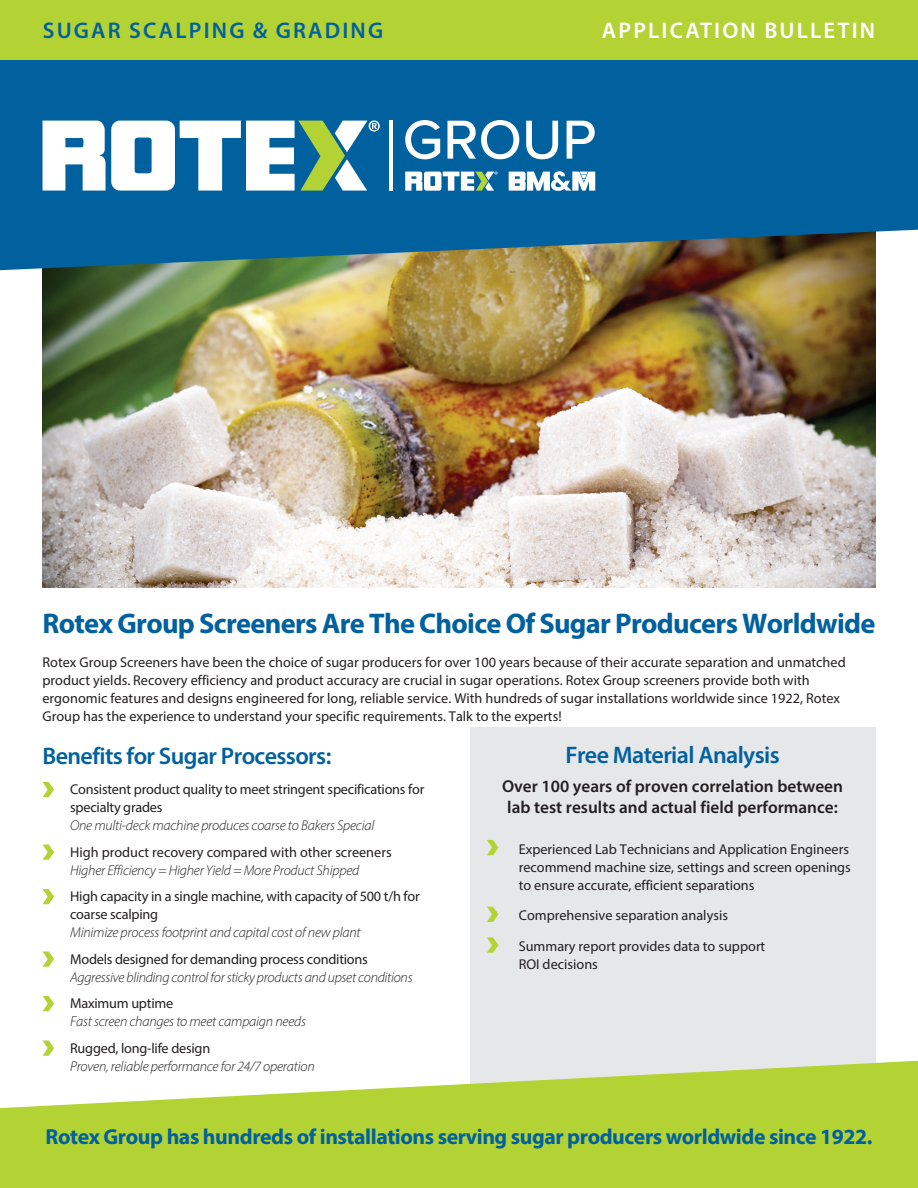
<style>
.page{position:relative;width:918px;height:1188px;background:#fff}
.page>*{position:absolute;margin:0;border:0;box-sizing:border-box;transform-origin:0 0}
.t1{font:700 28.5px "Myriad Pro";letter-spacing:-.025em;color:#01619e}
.t2{font:600 24px "Myriad Pro";letter-spacing:-.025em;color:#01619e}
.t3{font:600 22.65px "Myriad Pro";letter-spacing:.095em;color:#01619e}
.t4{font:600 22.65px "Myriad Pro";letter-spacing:.095em;color:#fff}
.t5{font:700 21.75px "Myriad Pro";letter-spacing:-.02em;color:#01619e}
.t6{font:600 17.25px/20.7px "Myriad Pro";color:#231f20;text-align:center}
.t7{font:14.25px/18px "Myriad Pro";color:#231f20}
.t8{font:italic 300 14.25px "Myriad Pro";letter-spacing:-.015em;color:#231f20}
</style>
<div class="page">
<div style="left:470px;top:727px;width:405px;height:388px;background:#e6e7e9"></div>
<svg style="left:487px;top:840px;width:11px;height:15px"></svg>
<svg style="left:487px;top:907px;width:11px;height:15px"></svg>
<svg style="left:487px;top:937px;width:11px;height:16px"></svg>
<svg style="left:0;top:1061px;width:918px;height:127px;fill:#b3d234"></svg>
<svg style="left:43px;top:782px;width:11px;height:15px"></svg>
<svg style="left:43px;top:844px;width:11px;height:16px"></svg>
<svg style="left:43px;top:889px;width:11px;height:15px"></svg>
<svg style="left:43px;top:951px;width:11px;height:16px"></svg>
<svg style="left:43px;top:996px;width:11px;height:15px"></svg>
<svg style="left:43px;top:1040px;width:11px;height:16px"></svg>
<img style="left:43px;top:270px;width:832px;height:318px">
<svg style="left:0;top:60px;width:918px;height:210px;background:#116495"></svg>
<div style="left:0;top:0;width:918px;height:60px;background:#b3d234"></div>
<svg style="left:405px;top:120px;width:35px;height:39px"></svg>
<svg style="left:447px;top:120px;width:72px;height:39px"></svg>
<svg style="left:526px;top:121px;width:32px;height:38px"></svg>
<svg style="left:567px;top:121px;width:28px;height:38px"></svg>
<svg style="left:43px;top:121px;width:337px;height:70px"></svg>
<hr style="left:389px;top:121px;width:4px;height:70px;background:#fff">
<svg style="left:405px;top:172px;width:93px;height:19px"></svg>
<svg style="left:509px;top:171px;width:86px;height:20px"></svg>
<p class="t3" style="left:43px;top:16px;width:342px">SUGAR SCALPING &amp; GRADING</p>
<p class="t4" style="left:602px;top:16px;width:275px">APPLICATION BULLETIN</p>
<p class="t1" style="left:43px;top:605px;width:834px">Rotex Group Screeners Are The Choice Of Sugar Producers Worldwide</p>
<p class="t7" style="left:43px;top:653px;width:805px">Rotex Group Screeners have been the choice of sugar producers for over 100 years because of their accurate separation and unmatched product yields. Recovery efficiency and product accuracy are crucial in sugar operations. Rotex Group screeners provide both with ergonomic features and designs engineered for long, reliable service. With hundreds of sugar installations worldwide since 1922, Rotex Group has the experience to understand your specific requirements. Talk to the experts!</p>
<p class="t2" style="left:43px;top:740px;width:290px">Benefits for Sugar Processors:</p>
<p class="t7" style="left:70px;top:780px;width:356px">Consistent product quality to meet stringent specifications for specialty grades</p>
<p class="t8" style="left:70px;top:817px;width:306px">One multi-deck machine produces coarse to Bakers Special</p>
<p class="t7" style="left:70px;top:843px;width:323px">High product recovery compared with other screeners</p>
<p class="t8" style="left:70px;top:861px;width:291px">Higher Efficiency = Higher Yield = More Product Shipped</p>
<p class="t7" style="left:70px;top:887px;width:351px">High capacity in a single machine, with capacity of 500 t/h for coarse scalping</p>
<p class="t8" style="left:70px;top:924px;width:292px">Minimize process footprint and capital cost of new plant</p>
<p class="t7" style="left:70px;top:950px;width:299px">Models designed for demanding process conditions</p>
<p class="t8" style="left:70px;top:968px;width:344px">Aggressive blinding control for sticky products and upset conditions</p>
<p class="t7" style="left:70px;top:994px;width:105px">Maximum uptime</p>
<p class="t8" style="left:70px;top:1013px;width:237px">Fast screen changes to meet campaign needs</p>
<p class="t7" style="left:70px;top:1039px;width:142px">Rugged, long-life design</p>
<p class="t8" style="left:70px;top:1057px;width:246px">Proven, reliable performance for 24/7 operation</p>
<p class="t2" style="left:565px;top:740px;width:216px">Free Material Analysis</p>
<p class="t6" style="left:502px;top:776px;width:343px">Over 100 years of proven correlation between lab test results and actual field performance:</p>
<p class="t7" style="left:519px;top:840px;width:334px">Experienced Lab Technicians and Application Engineers recommend machine size, settings and screen openings to ensure accurate, efficient separations</p>
<p class="t7" style="left:519px;top:906px;width:211px">Comprehensive separation analysis</p>
<p class="t7" style="left:519px;top:937px;width:248px">Summary report provides data to support<br>ROI decisions</p>
<p class="t5" style="left:46px;top:1122px;width:828px">Rotex Group has hundreds of installations serving sugar producers worldwide since 1922.</p>
</div>
